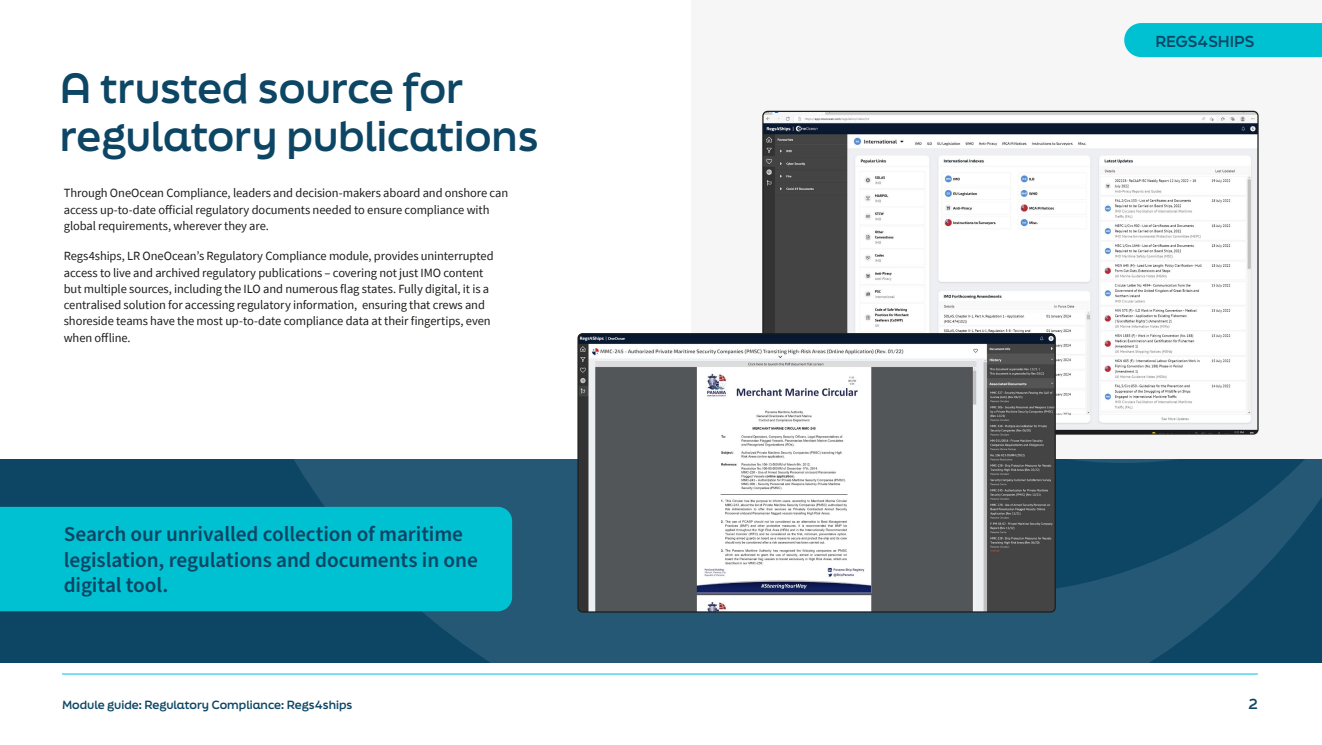
<style>
.page{position:relative;width:1322px;height:745px;background:#fff}
.page>*{position:absolute;margin:0;border:0;box-sizing:border-box;transform-origin:0 0}
.t1{font:700 40px/47.5px "Final Six";color:#0d4665}
.t2{font:600 21.25px/25.5px "Source Sans Pro";letter-spacing:-.005em;color:#0d4665}
.t3{font:700 15px "Final Six";color:#0d4665}
.t4{font:700 13.75px "Final Six";color:#0d4665}
.t5{font:12.5px/16.2px "Source Sans Pro";letter-spacing:-.01em;color:#1d1d1b}
.t6{font:700 11.25px "Final Six";color:#0d4665}
</style>
<div class="page">
<div style="left:691px;top:0;width:631px;height:662px;background:#f6f6f6"></div>
<div style="left:0;top:459px;width:1322px;height:203px;background:#0d4665"></div>
<svg style="left:207px;top:459px;width:1115px;height:203px;fill:#245874"></svg>
<div style="left:0;top:506px;width:512px;height:105px;background:#00c1d2"></div>
<img style="left:764px;top:111px;width:494px;height:322px">
<img style="left:579px;top:333px;width:476px;height:277px">
<div style="left:577px;top:333px;width:479px;height:279px;border:1px solid #1d1d1b;border-radius:5px"></div>
<div style="left:1124px;top:23px;width:198px;height:34px;background:#00c1d2"></div>
<hr style="left:62px;top:673px;width:1196px;height:1px;background:#00c1d2">
<h1 class="t1" style="left:60px;top:63px;width:480px">A trusted source for regulatory publications</h1>
<p class="t5" style="left:64px;top:185px;width:446px">Through OneOcean Compliance, leaders and decision-makers aboard and onshore can access up-to-date official regulatory documents needed to ensure compliance with global requirements, wherever they are.</p>
<p class="t5" style="left:64px;top:248px;width:431px">Regs4ships, LR OneOcean’s Regulatory Compliance module, provides uninterrupted access to live and archived regulatory publications – covering not just IMO content but multiple sources, including the ILO and numerous flag states. Fully digital, it is a centralised solution for accessing regulatory information, ensuring that crews and shoreside teams have the most up-to-date compliance data at their fingertips, even when offline.</p>
<h2 class="t2" style="left:64px;top:521px;width:415px">Search our unrivalled collection of maritime legislation, regulations and documents in one digital tool.</h2>
<p class="t3" style="left:1155px;top:30px;width:101px">REGS4SHIPS</p>
<p class="t6" style="left:62px;top:696px;width:292px">Module guide: Regulatory Compliance: Regs4ships</p>
<p class="t4" style="left:1248px;top:693px;width:11px">2</p>
</div>
